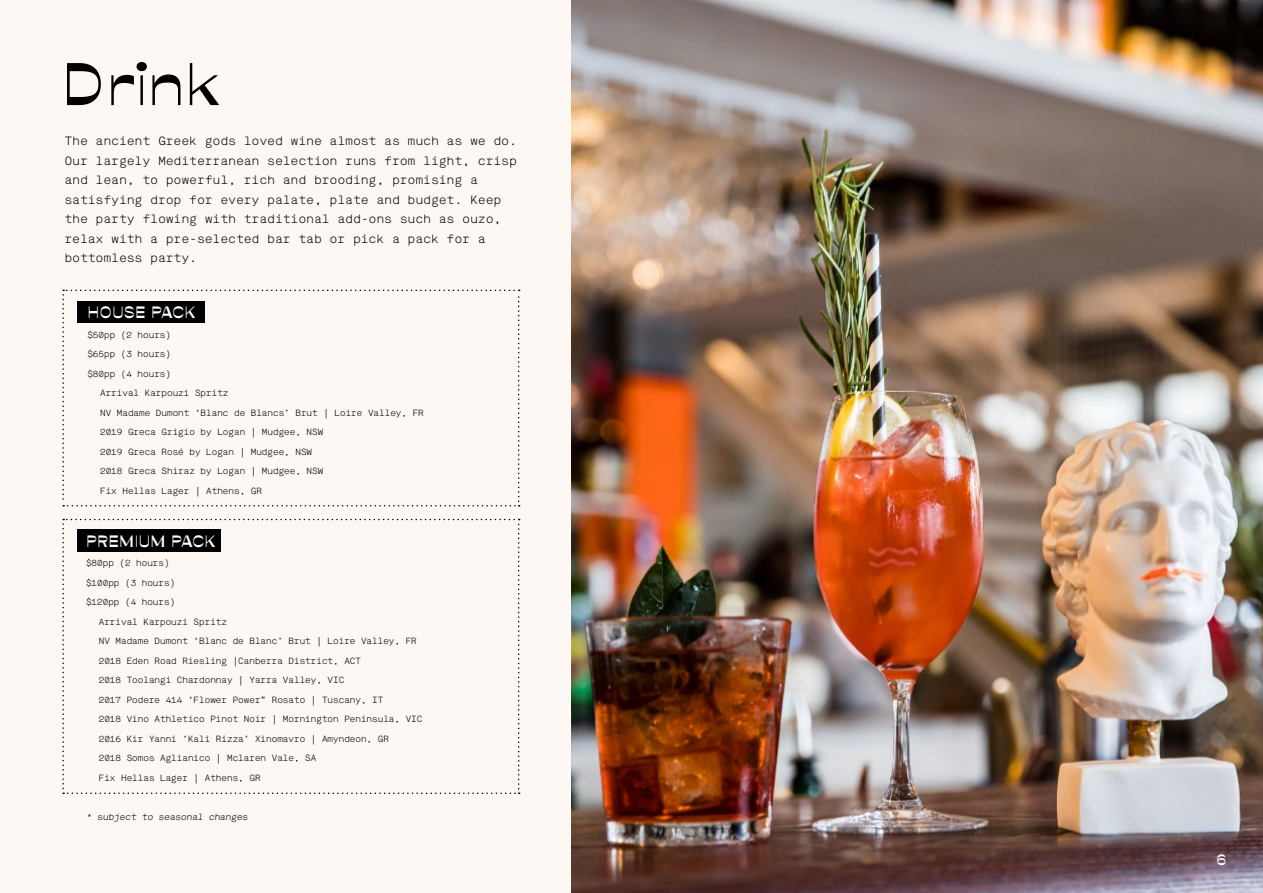
<style>
.page{position:relative;width:1263px;height:893px;background:#fef8f4}
.page>*{position:absolute;margin:0;border:0;box-sizing:border-box;transform-origin:0 0}
.t1{font:700 60px "Opposit";letter-spacing:-.01em;color:#000}
.t2{font:700 16.5px "Opposit";letter-spacing:.025em;color:#fff}
.t3{font:700 15px "Opposit";color:#fff}
.t4{font:300 12px/19.5px "Maison Mono";letter-spacing:.03em;color:#000}
.t5{font:300 9px "Maison Mono";color:#000}
</style>
<div class="page">
<svg style="left:62px;top:519px;width:458px;height:275px"></svg>
<svg style="left:62px;top:290px;width:458px;height:216px"></svg>
<img style="left:572px;top:0;width:691px;height:893px">
<div style="left:77px;top:529px;width:143px;height:22px;background:#000"></div>
<div style="left:77px;top:302px;width:128px;height:21px;background:#000"></div>
<h1 class="t1" style="left:62px;top:49px;width:160px">Drink</h1>
<p class="t4" style="left:65px;top:131px;width:454px">The ancient Greek gods loved wine almost as much as we do.<br>Our largely Mediterranean selection runs from light, crisp and lean, to powerful, rich and brooding, promising a satisfying drop for every palate, plate and budget. Keep the party flowing with traditional add-ons such as ouzo, relax with a pre-selected bar tab or pick a pack for a bottomless party.</p>
<h2 class="t2" style="left:87px;top:303px;width:110px">HOUSE PACK</h2>
<p class="t5" style="left:87px;top:329px;width:85px">$50pp (2 hours)</p>
<p class="t5" style="left:87px;top:348px;width:85px">$65pp (3 hours)</p>
<p class="t5" style="left:87px;top:368px;width:85px">$80pp (4 hours)</p>
<p class="t5" style="left:100px;top:387px;width:130px">Arrival Karpouzi Spritz</p>
<p class="t5" style="left:100px;top:407px;width:325px">NV Madame Dumont ‘Blanc de Blancs’ Brut | Loire Valley, FR</p>
<p class="t5" style="left:100px;top:426px;width:225px">2019 Greca Grigio by Logan | Mudgee, NSW</p>
<p class="t5" style="left:100px;top:446px;width:214px">2019 Greca Rosé by Logan | Mudgee, NSW</p>
<p class="t5" style="left:100px;top:465px;width:225px">2018 Greca Shiraz by Logan | Mudgee, NSW</p>
<p class="t5" style="left:100px;top:485px;width:163px">Fix Hellas Lager | Athens, GR</p>
<h2 class="t2" style="left:86px;top:531px;width:131px">PREMIUM PACK</h2>
<p class="t5" style="left:86px;top:557px;width:85px">$80pp (2 hours)</p>
<p class="t5" style="left:86px;top:576px;width:91px">$100pp (3 hours)</p>
<p class="t5" style="left:86px;top:596px;width:91px">$120pp (4 hours)</p>
<p class="t5" style="left:99px;top:615px;width:130px">Arrival Karpouzi Spritz</p>
<p class="t5" style="left:99px;top:635px;width:320px">NV Madame Dumont ‘Blanc de Blanc’ Brut | Loire Valley, FR</p>
<p class="t5" style="left:99px;top:655px;width:264px">2018 Eden Road Riesling |Canberra District, ACT</p>
<p class="t5" style="left:99px;top:674px;width:247px">2018 Toolangi Chardonnay | Yarra Valley, VIC</p>
<p class="t5" style="left:99px;top:694px;width:286px">2017 Podere 414 ‘Flower Power” Rosato | Tuscany, IT</p>
<p class="t5" style="left:99px;top:713px;width:325px">2018 Vino Athletico Pinot Noir | Mornington Peninsula, VIC</p>
<p class="t5" style="left:99px;top:733px;width:292px">2016 Kir Yanni ‘Kali Rizza’ Xinomavro | Amyndeon, GR</p>
<p class="t5" style="left:99px;top:752px;width:219px">2018 Somos Aglianico | Mclaren Vale, SA</p>
<p class="t5" style="left:99px;top:772px;width:163px">Fix Hellas Lager | Athens, GR</p>
<p class="t5" style="left:86px;top:810px;width:165px">* subject to seasonal changes</p>
<h3 class="t3" style="left:1216px;top:851px;width:12px">6</h3>
</div>
